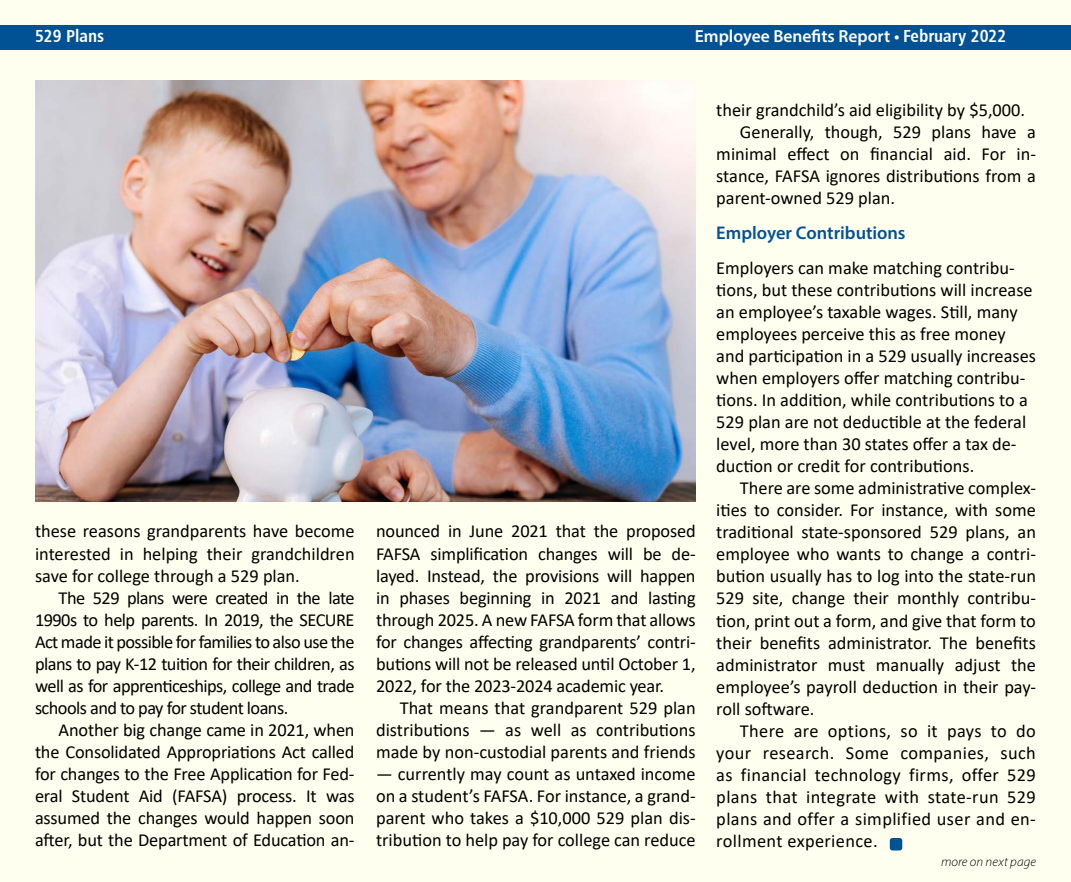
<style>
.page{position:relative;width:1071px;height:882px;background:#fff}
.page>*{position:absolute;margin:0;border:0;box-sizing:border-box;transform-origin:0 0}
.t1{font:18.38px/22.1px "Calibri";color:#000;text-align:justify}
.t2{font:600 18.38px "Myriad Pro";color:#005295}
.t3{font:600 17.5px "Myriad Pro";color:#fff}
.t4{font:17.5px "Humanist 777 BT Bold Condensed B";color:#fff}
.t5{font:italic 300 13.12px "Myriad Pro";letter-spacing:.01em;color:#000}
.s1{font-family:"Humanist 777 BT Bold Condensed B";font-weight:400}
</style>
<div class="page">
<div style="left:1px;top:1px;width:1070px;height:881px;background:#fffff0"></div>
<div style="left:0;top:25px;width:1071px;height:24px;background:#005295"></div>
<img style="left:35px;top:80px;width:660px;height:421px">
<div style="left:890px;top:838px;width:12px;height:12px;background:#005295;border-radius:3px"></div>
<p class="t4" style="left:35px;top:25px;width:71px">529 Plans</p>
<p class="t3" style="left:695px;top:25px;width:313px">Employee Benefits Report • <span class="s1">February 2022</span></p>
<p class="t1" style="left:35px;top:520px;width:321px">these reasons grandparents have become interested in helping their grandchildren save for college through a 529 plan.</p>
<p class="t1" style="left:35px;top:586px;width:321px;text-indent:24px">The 529 plans were created in the late 1990s to help parents. In 2019, the SECURE Act made it possible for families to also use the plans to pay K-12 tuition for their children, as well as for apprenticeships, college and trade schools and to pay for student loans.</p>
<p class="t1" style="left:35px;top:718px;width:321px;text-indent:24px">Another big change came in 2021, when the Consolidated Appropriations Act called for changes to the Free Application for Fed&shy;eral Student Aid (FAFSA) process. It was assumed the changes would happen soon after, but the Department of Education an-</p>
<p class="t1" style="left:376px;top:520px;width:321px">nounced in June 2021 that the proposed FAFSA simplification changes will be de&shy;layed. Instead, the provisions will happen in phases beginning in 2021 and lasting through 2025. A new FAFSA form that allows for changes affecting grandparents’ contri&shy;butions will not be released until October 1, 2022, for the 2023-2024 academic year.</p>
<p class="t1" style="left:376px;top:696px;width:321px;text-indent:24px">That means that grandparent 529 plan distributions — as well as contributions made by non-custodial parents and friends</p>
<p class="t1" style="left:376px;top:762px;width:321px">— currently may count as untaxed income on a student’s FAFSA. For instance, a grand&shy;parent who takes a $10,000 529 plan dis&shy;tribution to help pay for college can reduce</p>
<p class="t1" style="left:716px;top:99px;width:310px">their grandchild’s aid eligibility by $5,000.</p>
<p class="t1" style="left:740px;top:121px;width:298px">Generally, though, 529 plans have a</p>
<p class="t1" style="left:716px;top:143px;width:321px">minimal effect on financial aid. For in-</p>
<p class="t1" style="left:716px;top:165px;width:321px">stance, FAFSA ignores distributions from a</p>
<p class="t1" style="left:716px;top:187px;width:180px">parent-owned 529 plan.</p>
<p class="t2" style="left:716px;top:221px;width:191px">Employer Contributions</p>
<p class="t1" style="left:716px;top:256px;width:321px;text-align:left">Employers can make matching contribu&shy;tions, but these contributions will increase an employee’s taxable wages. Still, many employees perceive this as free money and participation in a 529 usually increases when employers offer matching contribu&shy;tions. In addition, while contributions to a 529 plan are not deductible at the federal level, more than 30 states offer a tax de&shy;duction or credit for contributions.</p>
<p class="t1" style="left:716px;top:477px;width:321px;text-indent:24px">There are some administrative complex&shy;ities to consider. For instance, with some traditional state-sponsored 529 plans, an employee who wants to change a contri&shy;bution usually has to log into the state-run 529 site, change their monthly contribu&shy;tion, print out a form, and give that form to their benefits administrator. The benefits administrator must manually adjust the employee’s payroll deduction in their pay&shy;roll software.</p>
<p class="t1" style="left:716px;top:719px;width:321px;text-indent:24px">There are options, so it pays to do your research. Some companies, such as financial technology firms, offer 529 plans that integrate with state-run 529 plans and offer a simplified user and en&shy;rollment experience.</p>
<p class="t5" style="left:941px;top:854px;width:96px">more on next page</p>
</div>
